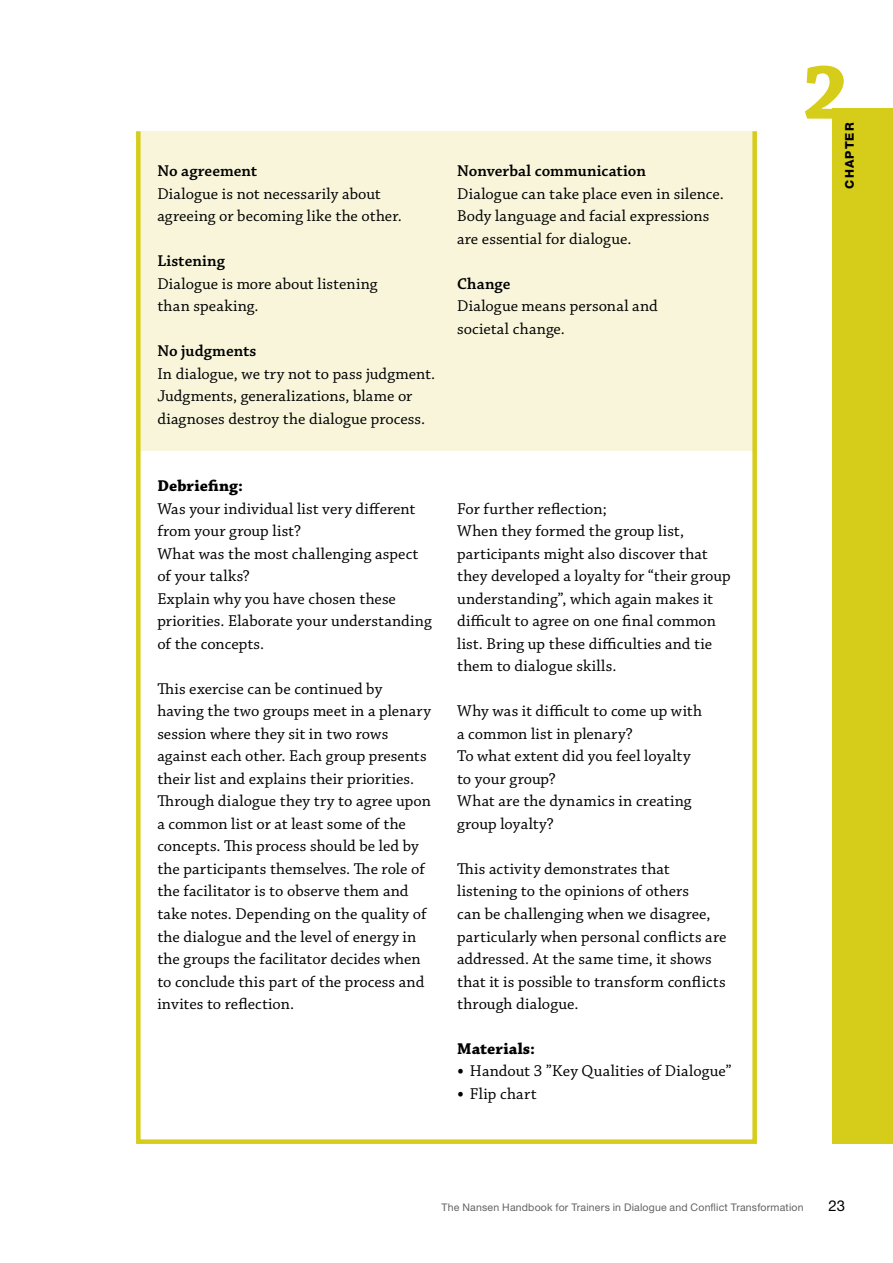
<style>
.page{position:relative;width:893px;height:1263px;background:#fff}
.page>*{position:absolute;margin:0;border:0;box-sizing:border-box;transform-origin:0 0}
.t1{font:16.5px/22.5px "Chaparral Pro";letter-spacing:.005em;color:#000}
.t2{font:600 16.5px "Chaparral Pro";color:#000}
.t3{font:700 16.5px "Chaparral Pro";letter-spacing:.005em;color:#000}
.t4{font:15px "Helvetica Neue LT Std";color:#000}
.t5{font:800 12px "Helvetica Neue LT Std";letter-spacing:.095em;color:#000}
.t6{font:10.5px "Helvetica Neue LT Std";letter-spacing:.02em;color:#646363}
.s1{font-size:22.5px}
</style>
<div class="page">
<div style="left:136px;top:131px;width:621px;height:320px;background:#f8f5db"></div>
<div style="left:833px;top:109px;width:60px;height:1035px;background:#d6cc1a"></div>
<div style="left:136px;top:129px;width:621px;height:1015px;border:4px solid #d6cc1a"></div>
<svg style="left:805px;top:66px;width:39px;height:53px"></svg>
<p class="t2" style="left:157px;top:162px;width:101px">No agreement</p>
<p class="t1" style="left:157px;top:183px;width:246px">Dialogue is not necessarily about agreeing or becoming like the other.</p>
<p class="t2" style="left:157px;top:252px;width:69px">Listening</p>
<p class="t1" style="left:157px;top:273px;width:222px">Dialogue is more about listening than speaking.</p>
<p class="t2" style="left:157px;top:342px;width:101px">No judgments</p>
<p class="t1" style="left:157px;top:363px;width:279px">In dialogue, we try not to pass judgment.<br>Judgments, generalizations, blame or diagnoses destroy the dialogue process.</p>
<p class="t3" style="left:157px;top:476px;width:87px">Debriefing:</p>
<p class="t1" style="left:157px;top:498px;width:276px">Was your individual list very different from your group list?<br>What was the most challenging aspect of your talks?<br>Explain why you have chosen these priorities. Elaborate your understanding of the concepts.</p>
<p class="t1" style="left:157px;top:678px;width:275px">This exercise can be continued by having the two groups meet in a plenary session where they sit in two rows against each other. Each group presents their list and explains their priorities.<br>Through dialogue they try to agree upon a common list or at least some of the concepts. This process should be led by the participants themselves. The role of the facilitator is to observe them and take notes. Depending on the quality of the dialogue and the level of energy in the groups the facilitator decides when to conclude this part of the process and invites to reflection.</p>
<p class="t2" style="left:457px;top:162px;width:190px">Nonverbal communication</p>
<p class="t1" style="left:457px;top:183px;width:268px">Dialogue can take place even in silence.<br>Body language and facial expressions are essential for dialogue.</p>
<p class="t2" style="left:457px;top:274px;width:55px">Change</p>
<p class="t1" style="left:457px;top:295px;width:202px">Dialogue means personal and societal change.</p>
<p class="t1" style="left:457px;top:498px;width:275px">For further reflection;<br>When they formed the group list, participants might also discover that they developed a loyalty for “their group understanding”, which again makes it difficult to agree on one final common list. Bring up these difficulties and tie them to dialogue skills.</p>
<p class="t1" style="left:457px;top:701px;width:247px">Why was it difficult to come up with a common list in plenary?<br>To what extent did you feel loyalty to your group?<br>What are the dynamics in creating group loyalty?</p>
<p class="t1" style="left:457px;top:858px;width:271px">This activity demonstrates that listening to the opinions of others<br>can be challenging when we disagree, particularly when personal conflicts are addressed. At the same time, it shows that it is possible to transform conflicts through dialogue.</p>
<p class="t3" style="left:457px;top:1039px;width:80px">Materials:</p>
<p class="t1" style="left:457px;top:1060px;width:276px"><span class="s1">•</span> Handout 3 ”Key Qualities of Dialogue”</p>
<p class="t1" style="left:457px;top:1083px;width:81px"><span class="s1">•</span> Flip chart</p>
<p class="t5" style="left:842px;top:189px;width:68px;rotate:-90deg">CHAPTER</p>
<p class="t6" style="left:442px;top:1201px;width:363px">The Nansen Handbook for Trainers in Dialogue and Conflict Transformation</p>
<p class="t4" style="left:829px;top:1197px;width:18px">23</p>
</div>
